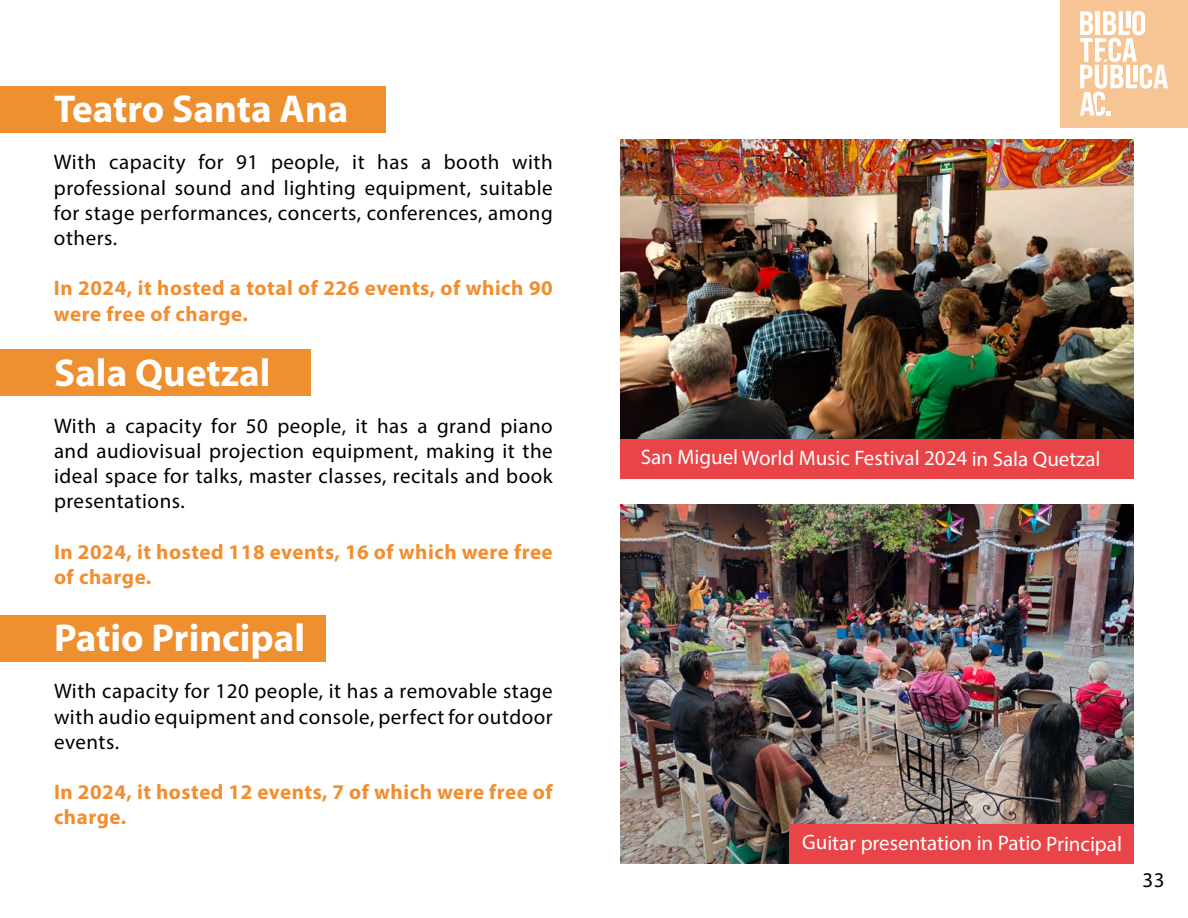
<style>
.page{position:relative;width:1188px;height:918px;background:#fff}
.page>*{position:absolute;margin:0;border:0;box-sizing:border-box;transform-origin:0 0}
.t1{font:700 39px "Myriad Pro";color:#fff}
.t2{font:21px/25.2px "Myriad Pro";letter-spacing:.025em;color:#000;text-align:justify}
.t3{font:700 21px/25.2px "Myriad Pro";letter-spacing:.025em;color:#f28d30}
.t4{font:21px "Myriad Pro";letter-spacing:-.005em;color:#fff}
.t5{font:21px "Myriad Pro";color:#020203}
</style>
<div class="page">
<div style="left:1060px;top:0;width:128px;height:128px;background:#f6c593"></div>
<svg style="left:1080px;top:11px;width:88px;height:105px"></svg>
<div style="left:0;top:86px;width:386px;height:47px;background:#ee902f"></div>
<img style="left:621px;top:504px;width:513px;height:360px">
<img style="left:621px;top:140px;width:513px;height:299px">
<div style="left:0;top:349px;width:310px;height:47px;background:#ee902f"></div>
<div style="left:0;top:615px;width:326px;height:47px;background:#ee902f"></div>
<div style="left:621px;top:439px;width:513px;height:40px;background:#e94548"></div>
<div style="left:790px;top:825px;width:344px;height:39px;background:#e94548"></div>
<h1 class="t1" style="left:54px;top:84px;width:296px">Teatro Santa Ana</h1>
<p class="t2" style="left:54px;top:149px;width:500px">With capacity for 91 people, it has a booth with professional sound and lighting equipment, suitable for stage performances, concerts, conferences, among others.</p>
<p class="t3" style="left:54px;top:275px;width:500px">In 2024, it hosted a total of 226 events, of which 90 were free of charge.</p>
<h1 class="t1" style="left:54px;top:347px;width:218px">Sala Quetzal</h1>
<p class="t2" style="left:54px;top:413px;width:500px">With a capacity for 50 people, it has a grand piano and audiovisual projection equipment, making it the ideal space for talks, master classes, recitals and book presentations.</p>
<p class="t3" style="left:54px;top:538px;width:500px">In 2024, it hosted 118 events, 16 of which were free of charge.</p>
<h1 class="t1" style="left:54px;top:613px;width:253px">Patio Principal</h1>
<p class="t2" style="left:54px;top:678px;width:500px">With capacity for 120 people, it has a removable stage with audio equipment and console, perfect for outdoor events.</p>
<p class="t3" style="left:54px;top:779px;width:500px">In 2024, it hosted 12 events, 7 of which were free of charge.</p>
<p class="t4" style="left:641px;top:445px;width:461px">San Miguel World Music Festival 2024 in Sala Quetzal</p>
<p class="t4" style="left:802px;top:830px;width:321px">Guitar presentation in Patio Principal</p>
<p class="t5" style="left:1143px;top:867px;width:23px">33</p>
</div>
